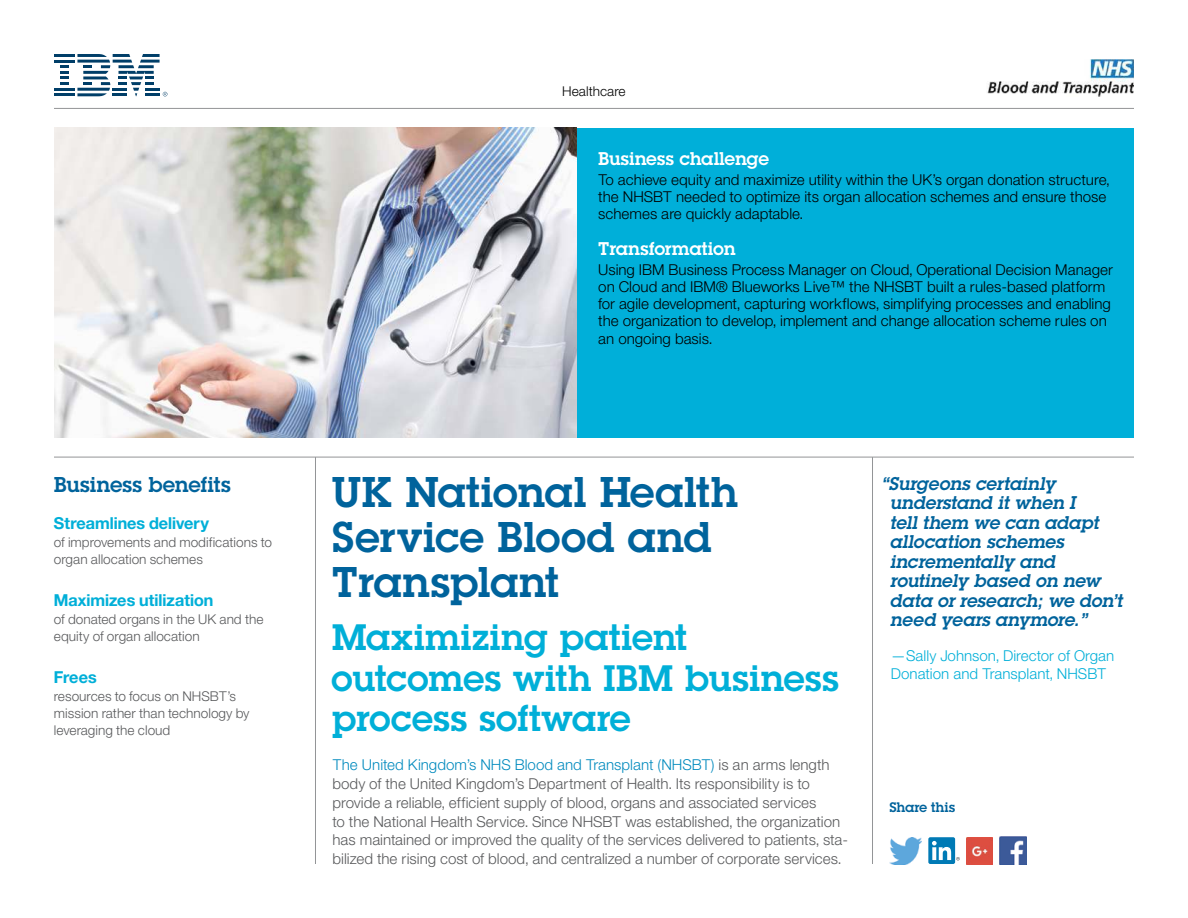
<style>
.page{position:relative;width:1188px;height:918px;background:#fff}
.page>*{position:absolute;margin:0;border:0;box-sizing:border-box;transform-origin:0 0}
.t1{font:42px/45px "Lubalin Demifor IBM";color:#00639c}
.t2{font:36px/40.5px "Lubalin Demifor IBM";color:#00afd8}
.t3{font:21px "Lubalin Demifor IBM";color:#00639c}
.t4{font:18px/19.5px "Lubalin Demi Italicfor IBM";color:#00639c}
.t5{font:18px "Lubalin Demifor IBM";color:#fff}
.t6{font:16.5px "Helv Neue Boldfor IBM";color:#00afd8}
.t7{font:15px/17.2px "Helv Neue Lightfor IBM";color:#000}
.t8{font:15px/18.8px "Helv Neue Lightfor IBM";color:#58595b}
.t9{font:15px/18px "Helv Neue Lightfor IBM";color:#00afd8}
.t10{font:13.5px/17.2px "Helv Neue Lightfor IBM";color:#58595b}
.t11{font:13.5px "Helv Neue Lightfor IBM";color:#000}
.t12{font:13.5px "Lubalin Demifor IBM";color:#00639c}
.s1{color:#008abe}
</style>
<div class="page">
<hr style="left:315px;top:457px;width:1px;height:407px;background:#939597">
<hr style="left:872px;top:457px;width:1px;height:407px;background:#939597">
<hr style="left:54px;top:108px;width:1080px;height:1px;background:#939597">
<hr style="left:54px;top:457px;width:1080px;height:1px;background:#939597">
<div style="left:577px;top:128px;width:557px;height:310px;background:#00afd9"></div>
<img style="left:54px;top:128px;width:523px;height:310px">
<hr style="left:54px;top:54px;width:21px;height:3px;background:#003e68">
<hr style="left:54px;top:60px;width:21px;height:3px;background:#003e68">
<hr style="left:54px;top:88px;width:21px;height:3px;background:#003e68">
<svg style="left:60px;top:65px;width:9px;height:20px"></svg>
<hr style="left:54px;top:93px;width:21px;height:3px;background:#003e68">
<svg style="left:77px;top:54px;width:90px;height:42px"></svg>
<img style="left:987px;top:59px;width:147px;height:37px">
<img style="left:890px;top:838px;width:32px;height:26px">
<div style="left:928px;top:837px;width:27px;height:27px;background:#007ab5;border-radius:2px"></div>
<svg style="left:932px;top:841px;width:28px;height:20px"></svg>
<img style="left:966px;top:837px;width:27px;height:27px">
<img style="left:999px;top:837px;width:27px;height:27px">
<h3 class="t3" style="left:54px;top:476px;width:179px">Business benefits</h3>
<p class="t6" style="left:54px;top:517px;width:157px">Streamlines delivery</p>
<p class="t10" style="left:54px;top:535px;width:220px">of improvements and modifications to organ allocation schemes</p>
<p class="t6" style="left:54px;top:594px;width:161px">Maximizes utilization</p>
<p class="t10" style="left:54px;top:612px;width:211px">of donated organs in the UK and the equity of organ allocation</p>
<p class="t6" style="left:54px;top:671px;width:44px">Frees</p>
<p class="t10" style="left:54px;top:689px;width:197px">resources to focus on NHSBT’s mission rather than technology by leveraging the cloud</p>
<p class="t11" style="left:562px;top:86px;width:65px">Healthcare</p>
<p class="t5" style="left:598px;top:152px;width:172px">Business challenge</p>
<p class="t7" style="left:598px;top:172px;width:513px">To achieve equity and maximize utility within the UK’s organ donation structure, the NHSBT needed to optimize its organ allocation schemes and ensure those schemes are quickly adaptable.</p>
<p class="t5" style="left:598px;top:242px;width:139px">Transformation</p>
<p class="t7" style="left:598px;top:262px;width:516px">Using IBM Business Process Manager on Cloud, Operational Decision Manager on Cloud and IBM® Blueworks Live™ the NHSBT built a rules-based platform for agile development, capturing workflows, simplifying processes and enabling the organization to develop, implement and change allocation scheme rules on an ongoing basis.</p>
<h1 class="t1" style="left:332px;top:473px;width:408px">UK National Health<br>Service Blood and<br>Transplant</h1>
<h2 class="t2" style="left:332px;top:620px;width:508px">Maximizing patient outcomes with IBM business process software</h2>
<p class="t8" style="left:333px;top:757px;width:517px"><span class="s1">The United Kingdom’s NHS Blood and Transplant (NHSBT)</span> is an arms length body of the United Kingdom’s Department of Health. Its responsibility is to provide a reliable, efficient supply of blood, organs and associated services<br>to the National Health Service. Since NHSBT was established, the organization has maintained or improved the quality of the services delivered to patients, sta&shy;bilized the rising cost of blood, and centralized a number of corporate services.</p>
<p class="t4" style="left:891px;top:475px;width:234px;text-indent:-8px">“Surgeons certainly understand it when I<br>tell them we can adapt allocation schemes incrementally and routinely based on new data or research; we don’t need years anymore.”</p>
<p class="t9" style="left:891px;top:648px;width:225px">—Sally Johnson, Director of Organ<br>Donation and Transplant, NHSBT</p>
<p class="t12" style="left:890px;top:802px;width:67px">Share this</p>
</div>
